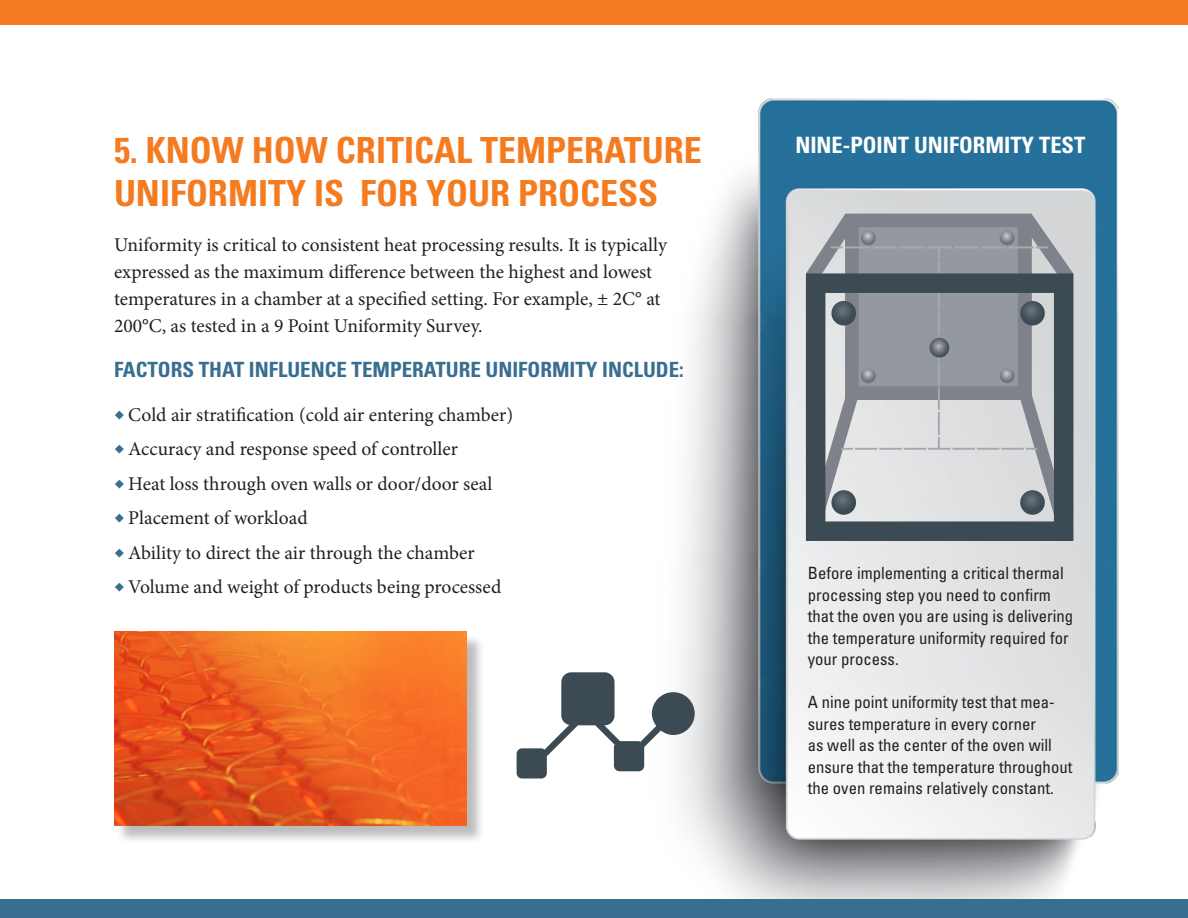
<style>
.page{position:relative;width:1188px;height:918px;background:#fff}
.page>*{position:absolute;margin:0;border:0;box-sizing:border-box;transform-origin:0 0}
.t1{font:700 condensed 36px/43.5px "Univers";color:#f47b20}
.t2{font:700 condensed 22.5px "Univers";color:#fff}
.t3{font:700 condensed 21px "Univers";color:#386e8f}
.t4{font:19.5px/27px "Minion Pro";color:#231f20}
.t5{font:condensed 16.95px/21.5px "Univers";color:#231f20}
.s1{color:#386e8f}
</style>
<div class="page">
<img style="left:679px;top:98px;width:440px;height:801px">
<div style="left:0;top:0;width:1188px;height:24px;background:#f47b21"></div>
<div style="left:116px;top:634px;width:370px;height:210px;background:#231f20;opacity:.3"></div>
<img style="left:114px;top:632px;width:353px;height:193px">
<svg style="left:806px;top:214px;width:268px;height:327px;background:#9b9ea4"></svg>
<svg style="left:806px;top:273px;width:267px;height:268px;background:#959ba1"></svg>
<svg style="left:517px;top:672px;width:178px;height:107px"></svg>
<div style="left:0;top:899px;width:1188px;height:19px;background:#386e8f"></div>
<h1 class="t1" style="left:114px;top:128px;width:589px">5. KNOW HOW CRITICAL TEMPERATURE<br>UNIFORMITY IS FOR YOUR PROCESS</h1>
<p class="t4" style="left:114px;top:232px;width:555px">Uniformity is critical to consistent heat processing results. It is typically expressed as the maximum difference between the highest and lowest temperatures in a chamber at a specified setting. For example, ± 2C° at 200°C, as tested in a 9 Point Uniformity Survey.</p>
<p class="t3" style="left:114px;top:357px;width:571px">FACTORS THAT INFLUENCE TEMPERATURE UNIFORMITY INCLUDE:</p>
<p class="t4" style="left:114px;top:401px;width:401px"><span class="s1">◆</span> Cold air stratification (cold air entering chamber)</p>
<p class="t4" style="left:114px;top:436px;width:346px"><span class="s1">◆</span> Accuracy and response speed of controller</p>
<p class="t4" style="left:114px;top:470px;width:380px"><span class="s1">◆</span> Heat loss through oven walls or door/door seal</p>
<p class="t4" style="left:114px;top:505px;width:195px"><span class="s1">◆</span> Placement of workload</p>
<p class="t4" style="left:114px;top:539px;width:362px"><span class="s1">◆</span> Ability to direct the air through the chamber</p>
<p class="t4" style="left:114px;top:574px;width:389px"><span class="s1">◆</span> Volume and weight of products being processed</p>
<p class="t2" style="left:795px;top:131px;width:257px">NINE-POINT UNIFORMITY TEST</p>
<p class="t5" style="left:808px;top:562px;width:267px">Before implementing a critical thermal processing step you need to confirm that the oven you are using is delivering the temperature uniformity required for your process.</p>
<p class="t5" style="left:808px;top:691px;width:266px">A nine point uniformity test that mea&shy;sures temperature in every corner<br>as well as the center of the oven will ensure that the temperature throughout the oven remains relatively constant.</p>
</div>
